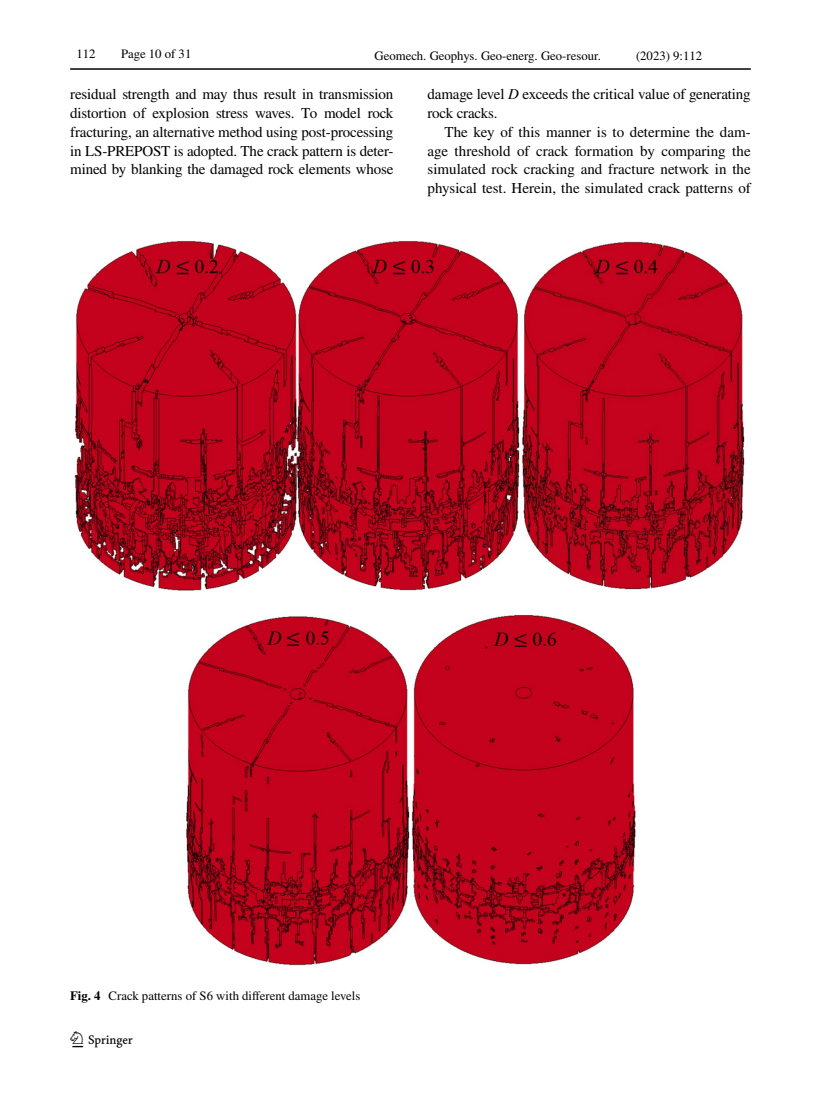
<style>
.page{position:relative;width:821px;height:1106px;background:#fff}
.page>*{position:absolute;margin:0;border:0;box-sizing:border-box;transform-origin:0 0}
.t1{font:22.5px "Springnew Regular 2";color:#000}
.t2{font:15px/18.8px "STIX";letter-spacing:-.01em;color:#000;text-align:justify}
.t3{font:12.75px "STIX";color:#000}
.s1{font-style:italic}
.s2{font-weight:700}
</style>
<div class="page">
<hr style="left:70px;top:68px;width:680px;height:2px;background:#000">
<img style="left:74px;top:241px;width:671px;height:724px">
<p class="t3" style="left:77px;top:45px;width:21px">112</p>
<p class="t3" style="left:121px;top:45px;width:72px">Page 10 of 31</p>
<p class="t2" style="left:70px;top:86px;width:325px">residual strength and may thus result in transmission distortion of explosion stress waves. To model rock fracturing, an alternative method using post-processing in LS-PREPOST is adopted. The crack pattern is deter&shy;mined by blanking the damaged rock elements whose</p>
<p class="t2" style="left:427px;top:86px;width:325px">damage level <span class="s1">D</span> exceeds the critical value of generating rock cracks.</p>
<p class="t3" style="left:374px;top:47px;width:228px">Geomech. Geophys. Geo-energ. Geo-resour.</p>
<p class="t3" style="left:636px;top:47px;width:68px">(2023) 9:112</p>
<p class="t2" style="left:427px;top:123px;width:325px;text-indent:17px">The key of this manner is to determine the dam&shy;age threshold of crack formation by comparing the simulated rock cracking and fracture network in the physical test. Herein, the simulated crack patterns of</p>
<p class="t3" style="left:70px;top:987px;width:292px"><span class="s2">Fig. 4</span> Crack patterns of S6 with different damage levels</p>
<h1 class="t1" style="left:72px;top:1031px;width:62px">1 3</h1>
</div>
